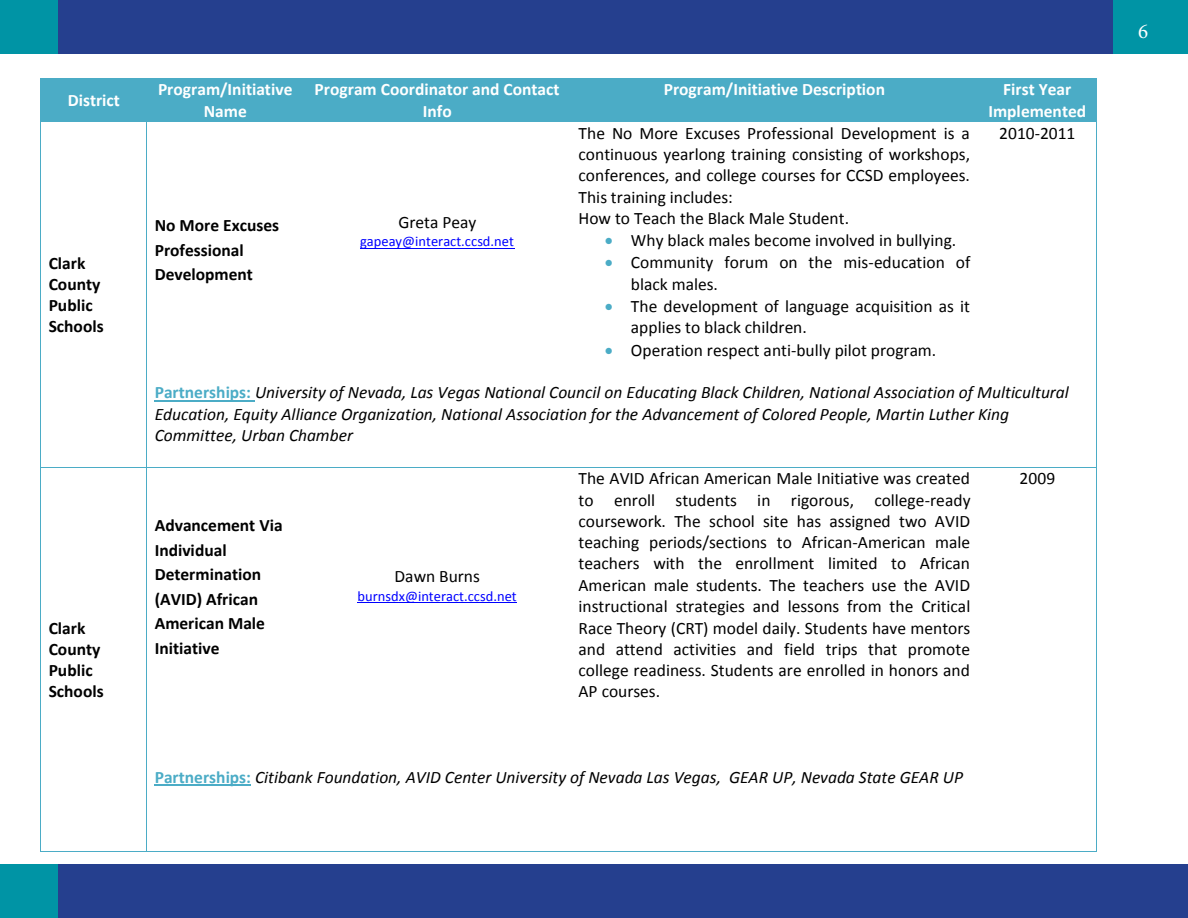
<style>
.page{position:relative;width:1188px;height:918px;background:#fff}
.page>*{position:absolute;margin:0;border:0;box-sizing:border-box;transform-origin:0 0}
.t1{font:21px "Minion Pro";color:#fff}
.t2{font:17.4px/21.3px "Calibri";color:#000}
.t3{font:italic 17.4px/21.3px "Calibri";color:#000}
.t4{font:700 17.4px/21.3px "Calibri";color:#000}
.t5{font:700 17.4px/21.3px "Calibri";color:#fff;text-align:center}
.t6{font:14.55px "Calibri";color:#00f}
.s1{color:#4bacc6}
.s2{font-weight:700;font-style:normal;color:#4bacc6}
</style>
<div class="page">
<div style="left:0;top:0;width:1188px;height:54px;background:#253f8e"></div>
<div style="left:0;top:864px;width:1188px;height:54px;background:#253f8e"></div>
<div style="left:1114px;top:0;width:74px;height:54px;background:#0094a5"></div>
<div style="left:0;top:864px;width:58px;height:54px;background:#0094a5"></div>
<div style="left:0;top:0;width:58px;height:54px;background:#0094a5"></div>
<div style="left:41px;top:79px;width:106px;height:10px;background:#4bacc6"></div>
<div style="left:41px;top:89px;width:8px;height:22px;background:#4bacc6"></div>
<div style="left:139px;top:89px;width:8px;height:22px;background:#4bacc6"></div>
<div style="left:41px;top:111px;width:106px;height:10px;background:#4bacc6"></div>
<div style="left:49px;top:89px;width:90px;height:22px;background:#4bacc6"></div>
<div style="left:147px;top:79px;width:8px;height:42px;background:#4bacc6"></div>
<div style="left:296px;top:79px;width:8px;height:42px;background:#4bacc6"></div>
<div style="left:155px;top:79px;width:141px;height:21px;background:#4bacc6"></div>
<div style="left:155px;top:100px;width:141px;height:21px;background:#4bacc6"></div>
<div style="left:304px;top:79px;width:8px;height:42px;background:#4bacc6"></div>
<div style="left:563px;top:79px;width:8px;height:42px;background:#4bacc6"></div>
<div style="left:312px;top:79px;width:251px;height:21px;background:#4bacc6"></div>
<div style="left:312px;top:100px;width:251px;height:21px;background:#4bacc6"></div>
<div style="left:571px;top:79px;width:8px;height:21px;background:#4bacc6"></div>
<div style="left:970px;top:79px;width:8px;height:21px;background:#4bacc6"></div>
<div style="left:571px;top:100px;width:407px;height:21px;background:#4bacc6"></div>
<div style="left:579px;top:79px;width:391px;height:21px;background:#4bacc6"></div>
<div style="left:978px;top:79px;width:8px;height:42px;background:#4bacc6"></div>
<div style="left:1089px;top:79px;width:7px;height:42px;background:#4bacc6"></div>
<div style="left:986px;top:79px;width:103px;height:21px;background:#4bacc6"></div>
<div style="left:986px;top:100px;width:103px;height:21px;background:#4bacc6"></div>
<hr style="left:41px;top:78px;width:106px;height:1px;background:#4bacc6">
<hr style="left:147px;top:78px;width:157px;height:1px;background:#4bacc6">
<hr style="left:305px;top:78px;width:266px;height:1px;background:#4bacc6">
<hr style="left:571px;top:78px;width:407px;height:1px;background:#4bacc6">
<hr style="left:979px;top:78px;width:117px;height:1px;background:#4bacc6">
<hr style="left:40px;top:79px;width:1px;height:42px;background:#4bacc6">
<hr style="left:1096px;top:79px;width:1px;height:42px;background:#4bacc6">
<hr style="left:360px;top:248px;width:154px;height:1px;background:#00f">
<hr style="left:41px;top:121px;width:106px;height:1px;background:#4bacc6">
<hr style="left:147px;top:121px;width:157px;height:1px;background:#4bacc6">
<hr style="left:305px;top:121px;width:266px;height:1px;background:#4bacc6">
<hr style="left:571px;top:121px;width:407px;height:1px;background:#4bacc6">
<hr style="left:979px;top:121px;width:117px;height:1px;background:#4bacc6">
<hr style="left:40px;top:122px;width:1px;height:238px;background:#4bacc6">
<hr style="left:147px;top:122px;width:1px;height:238px;background:#4bacc6">
<hr style="left:1096px;top:122px;width:1px;height:238px;background:#4bacc6">
<hr style="left:155px;top:400px;width:100px;height:1px;background:#4bacc6">
<hr style="left:40px;top:360px;width:1px;height:107px;background:#4bacc6">
<hr style="left:147px;top:360px;width:1px;height:107px;background:#4bacc6">
<hr style="left:1096px;top:360px;width:1px;height:107px;background:#4bacc6">
<hr style="left:357px;top:602px;width:160px;height:1px;background:#00f">
<hr style="left:41px;top:467px;width:106px;height:1px;background:#4bacc6">
<hr style="left:147px;top:467px;width:157px;height:1px;background:#4bacc6">
<hr style="left:305px;top:467px;width:266px;height:1px;background:#4bacc6">
<hr style="left:571px;top:467px;width:407px;height:1px;background:#4bacc6">
<hr style="left:979px;top:467px;width:117px;height:1px;background:#4bacc6">
<hr style="left:40px;top:468px;width:1px;height:255px;background:#4bacc6">
<hr style="left:147px;top:468px;width:1px;height:255px;background:#4bacc6">
<hr style="left:1096px;top:468px;width:1px;height:255px;background:#4bacc6">
<hr style="left:155px;top:784px;width:96px;height:2px;background:#4bacc6">
<hr style="left:40px;top:723px;width:1px;height:128px;background:#4bacc6">
<hr style="left:41px;top:851px;width:106px;height:1px;background:#4bacc6">
<hr style="left:147px;top:723px;width:1px;height:128px;background:#4bacc6">
<hr style="left:147px;top:851px;width:949px;height:1px;background:#4bacc6">
<hr style="left:1096px;top:723px;width:1px;height:128px;background:#4bacc6">
<p class="t5" style="left:68px;top:90px;width:54px">District</p>
<p class="t5" style="left:158px;top:79px;width:136px">Program/Initiative<br>Name</p>
<p class="t5" style="left:315px;top:79px;width:246px">Program Coordinator and Contact<br>Info</p>
<p class="t5" style="left:664px;top:79px;width:223px">Program/Initiative Description</p>
<p class="t5" style="left:988px;top:79px;width:99px">First Year<br>Implemented</p>
<p class="t4" style="left:49px;top:252px;width:57px">Clark<br>County<br>Public<br>Schools</p>
<p class="t4" style="left:49px;top:617px;width:57px">Clark<br>County<br>Public<br>Schools</p>
<p class="t4" style="left:155px;top:213px;width:126px;line-height:24.6px">No More Excuses<br>Professional<br>Development</p>
<p class="t2" style="left:398px;top:211px;width:80px">Greta Peay</p>
<p class="t6" style="left:360px;top:232px;width:155px">gapeay@interact.ccsd.net</p>
<p class="t2" style="left:579px;top:122px;width:393px">The No More Excuses Professional Development is a continuous yearlong training consisting of workshops, conferences, and college courses for CCSD employees.<br>This training includes:<br>How to Teach the Black Male Student.</p>
<p class="t2" style="left:605px;top:230px;width:353px"><span class="s1">•</span> Why black males become involved in bullying.</p>
<p class="t2" style="left:631px;top:252px;width:341px;text-indent:-26px"><span class="s1">•</span> Community forum on the mis-education of black males.</p>
<p class="t2" style="left:631px;top:296px;width:341px;text-indent:-26px"><span class="s1">•</span> The development of language acquisition as it applies to black children.</p>
<p class="t2" style="left:605px;top:339px;width:333px"><span class="s1">•</span> Operation respect anti-bully pilot program.</p>
<p class="t2" style="left:999px;top:122px;width:78px">2010-2011</p>
<p class="t3" style="left:155px;top:381px;width:916px"><span class="s2">Partnerships:</span> University of Nevada, Las Vegas National Council on Educating Black Children, National Association of Multicultural<br>Education, Equity Alliance Organization, National Association for the Advancement of Colored People, Martin Luther King<br>Committee, Urban Chamber</p>
<p class="t4" style="left:155px;top:513px;width:129px;line-height:24.5px">Advancement Via<br>Individual<br>Determination (AVID) African<br>American Male<br>Initiative</p>
<p class="t2" style="left:395px;top:566px;width:87px">Dawn Burns</p>
<p class="t6" style="left:357px;top:587px;width:161px">burnsdx@interact.ccsd.net</p>
<p class="t2" style="left:579px;top:468px;width:394px;text-align:justify">The AVID African American Male Initiative was created to enroll students in rigorous, college-ready coursework. The school site has assigned two AVID teaching periods/sections to African-American male teachers with the enrollment limited to African American male students. The teachers use the AVID instructional strategies and lessons from the Critical Race Theory (CRT) model daily. Students have mentors and attend activities and field trips that promote college readiness. Students are enrolled in honors and AP courses.</p>
<p class="t2" style="left:1020px;top:468px;width:37px">2009</p>
<p class="t3" style="left:155px;top:766px;width:810px"><span class="s2">Partnerships:</span> Citibank Foundation, AVID Center University of Nevada Las Vegas, GEAR UP, Nevada State GEAR UP</p>
<p class="t1" style="left:1138px;top:18px;width:12px">6</p>
</div>
